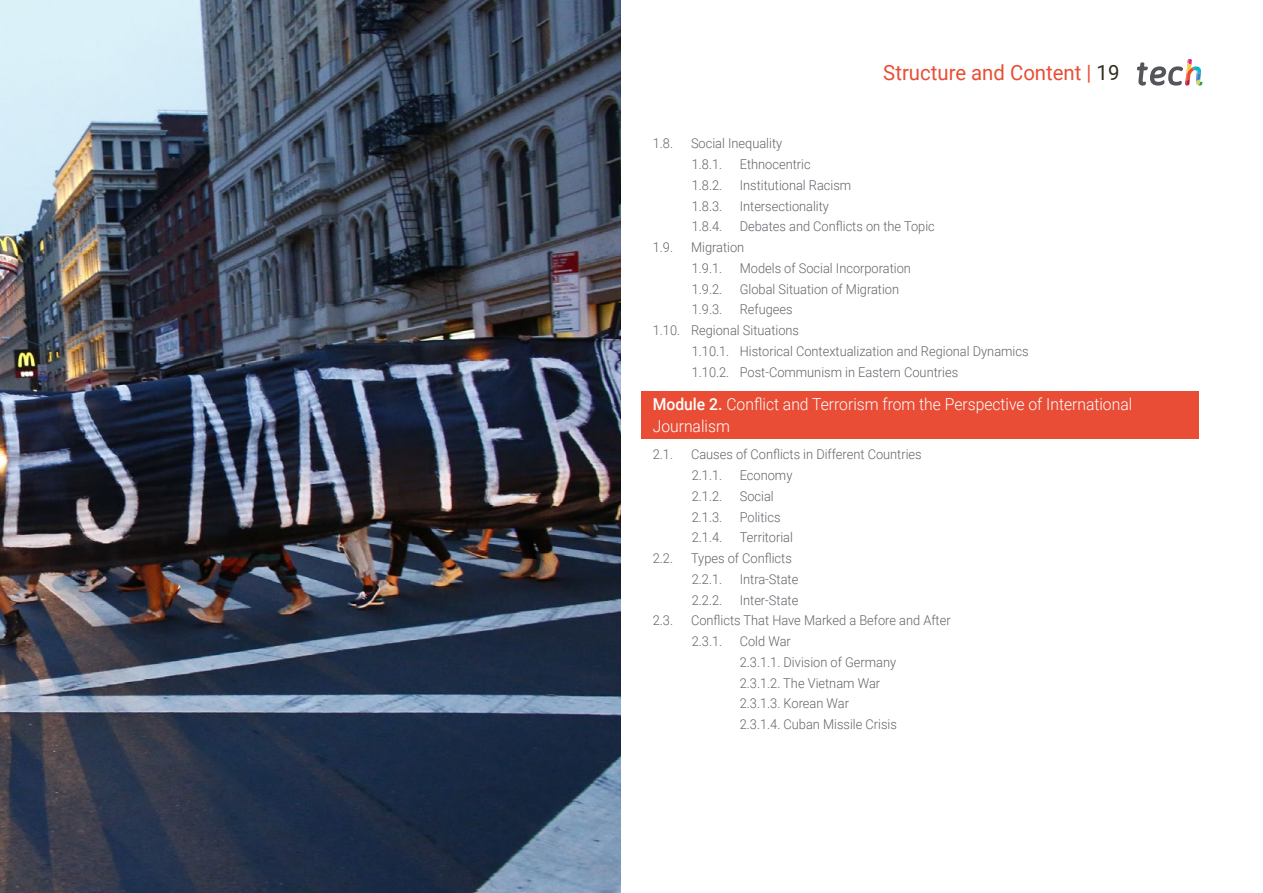
<style>
.page{position:relative;width:1263px;height:893px;background:#fff}
.page>*{position:absolute;margin:0;border:0;box-sizing:border-box;transform-origin:0 0}
.t1{font:21px "Roboto";color:#e94d35}
.t2{font:300 16.5px/22.5px "Roboto";color:#fff;scale:.95 1}
.t3{font:300 13.5px/20.7px "Roboto";color:#61646a;scale:.95 1}
.s1{color:#312e20}
.s2{font-weight:500}
</style>
<div class="page">
<img style="left:0;top:0;width:621px;height:893px">
<svg style="left:1137px;top:59px;width:65px;height:27px"></svg>
<div style="left:642px;top:391px;width:557px;height:47px;background:#e94d35"></div>
<p class="t3" style="left:653px;top:133px;width:23px">1.8.</p>
<p class="t3" style="left:691px;top:133px;width:98px">Social Inequality<br>1.8.1.</p>
<p class="t3" style="left:740px;top:153px;width:76px">Ethnocentric</p>
<h1 class="t1" style="left:883px;top:57px;width:238px">Structure and Content | <span class="s1">19</span></h1>
<p class="t3" style="left:692px;top:174px;width:34px">1.8.2.</p>
<p class="t3" style="left:740px;top:174px;width:119px">Institutional Racism</p>
<p class="t3" style="left:692px;top:195px;width:34px">1.8.3.</p>
<p class="t3" style="left:740px;top:195px;width:95px">Intersectionality</p>
<p class="t3" style="left:692px;top:216px;width:34px">1.8.4.</p>
<p class="t3" style="left:740px;top:216px;width:207px">Debates and Conflicts on the Topic</p>
<p class="t3" style="left:653px;top:236px;width:23px">1.9.</p>
<p class="t3" style="left:691px;top:236px;width:58px">Migration<br>1.9.1.</p>
<p class="t3" style="left:740px;top:257px;width:182px">Models of Social Incorporation</p>
<p class="t3" style="left:692px;top:278px;width:34px">1.9.2.</p>
<p class="t3" style="left:740px;top:278px;width:169px">Global Situation of Migration</p>
<p class="t3" style="left:692px;top:299px;width:34px">1.9.3.</p>
<p class="t3" style="left:740px;top:299px;width:57px">Refugees</p>
<p class="t3" style="left:653px;top:319px;width:156px">1.10. Regional Situations</p>
<p class="t3" style="left:692px;top:340px;width:356px">1.10.1. Historical Contextualization and Regional Dynamics</p>
<p class="t3" style="left:692px;top:361px;width:282px">1.10.2. Post-Communism in Eastern Countries</p>
<p class="t2" style="left:653px;top:392px;width:506px"><span class="s2">Module 2.</span> Conflict and Terrorism from the Perspective of International<br>Journalism</p>
<p class="t3" style="left:653px;top:444px;width:23px">2.1.</p>
<p class="t3" style="left:691px;top:444px;width:244px">Causes of Conflicts in Different Countries<br>2.1.1.</p>
<p class="t3" style="left:740px;top:464px;width:57px">Economy</p>
<p class="t3" style="left:692px;top:485px;width:34px">2.1.2.</p>
<p class="t3" style="left:740px;top:485px;width:37px">Social</p>
<p class="t3" style="left:692px;top:506px;width:34px">2.1.3.</p>
<p class="t3" style="left:740px;top:506px;width:44px">Politics</p>
<p class="t3" style="left:692px;top:527px;width:34px">2.1.4.</p>
<p class="t3" style="left:740px;top:527px;width:58px">Territorial</p>
<p class="t3" style="left:653px;top:547px;width:23px">2.2.</p>
<p class="t3" style="left:691px;top:547px;width:108px">Types of Conflicts<br>2.2.1.</p>
<p class="t3" style="left:740px;top:568px;width:63px">Intra-State</p>
<p class="t3" style="left:692px;top:589px;width:34px">2.2.2.</p>
<p class="t3" style="left:740px;top:589px;width:63px">Inter-State</p>
<p class="t3" style="left:653px;top:610px;width:23px">2.3.</p>
<p class="t3" style="left:691px;top:610px;width:275px">Conflicts That Have Marked a Before and After<br>2.3.1.</p>
<p class="t3" style="left:740px;top:630px;width:167px">Cold War<br>2.3.1.1. Division of Germany<br>2.3.1.2. The Vietnam War<br>2.3.1.3. Korean War<br>2.3.1.4. Cuban Missile Crisis</p>
</div>
